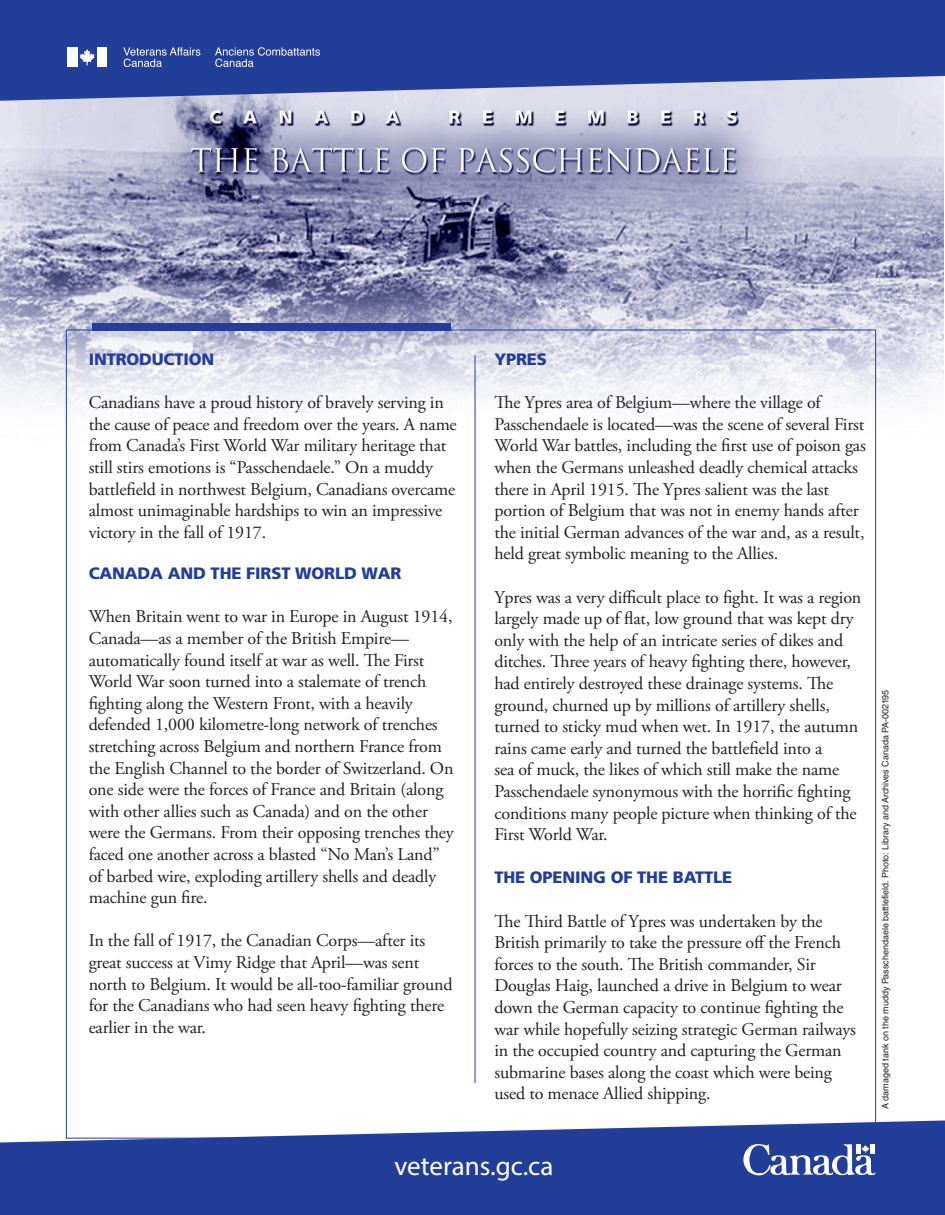
<style>
.page{position:relative;width:945px;height:1215px;background:#fff}
.page>*{position:absolute;margin:0;border:0;box-sizing:border-box;transform-origin:0 0}
.t1{font:27px "Myriad Pro";color:#fff}
.t2{font:18px/21.6px "Adobe Garamond Pro";letter-spacing:-.01em;color:#231f20}
.t3{font:900 16.5px "Frutiger LT Std";letter-spacing:-.01em;color:#233e98}
.t4{font:9px "Helvetica LT Std";color:#231f20}
</style>
<div class="page">
<img style="left:0;top:101px;width:944px;height:1015px">
<div style="left:92px;top:323px;width:359px;height:7px;background:#233e98"></div>
<hr style="left:475px;top:356px;width:1px;height:727px;background:#233e98">
<svg style="left:0;top:0;width:945px;height:101px;fill:#233e98"></svg>
<svg style="left:0;top:1120px;width:945px;height:95px;fill:#233e98"></svg>
<svg style="left:727px;top:1137px;width:155px;height:41px"></svg>
<svg style="left:123px;top:47px;width:77px;height:20px"></svg>
<svg style="left:215px;top:47px;width:105px;height:20px"></svg>
<div style="left:67px;top:47px;width:10px;height:20px;background:#fff"></div>
<div style="left:97px;top:47px;width:10px;height:20px;background:#fff"></div>
<svg style="left:80px;top:49px;width:15px;height:16px"></svg>
<p class="t3" style="left:89px;top:349px;width:127px">INTRODUCTION</p>
<p class="t2" style="left:89px;top:392px;width:370px">Canadians have a proud history of bravely serving in the cause of peace and freedom over the years. A name from Canada’s First World War military heritage that still stirs emotions is “Passchendaele.” On a muddy battlefield in northwest Belgium, Canadians overcame almost unimaginable hardships to win an impressive victory in the fall of 1917.</p>
<p class="t3" style="left:89px;top:563px;width:314px">CANADA AND THE FIRST WORLD WAR</p>
<p class="t2" style="left:89px;top:607px;width:367px">When Britain went to war in Europe in August 1914, Canada—as a member of the British Empire— automatically found itself at war as well. The First World War soon turned into a stalemate of trench fighting along the Western Front, with a heavily defended 1,000 kilometre-long network of trenches stretching across Belgium and northern France from the English Channel to the border of Switzerland. On one side were the forces of France and Britain (along with other allies such as Canada) and on the other were the Germans. From their opposing trenches they faced one another across a blasted “No Man’s Land” of barbed wire, exploding artillery shells and deadly machine gun fire.</p>
<p class="t2" style="left:89px;top:931px;width:365px">In the fall of 1917, the Canadian Corps—after its great success at Vimy Ridge that April—was sent north to Belgium. It would be all-too-familiar ground for the Canadians who had seen heavy fighting there earlier in the war.</p>
<p class="t3" style="left:494px;top:349px;width:54px">YPRES</p>
<p class="t2" style="left:494px;top:392px;width:373px">The Ypres area of Belgium—where the village of Passchendaele is located—was the scene of several First World War battles, including the first use of poison gas when the Germans unleashed deadly chemical attacks there in April 1915. The Ypres salient was the last portion of Belgium that was not in enemy hands after the initial German advances of the war and, as a result, held great symbolic meaning to the Allies.</p>
<p class="t2" style="left:494px;top:587px;width:368px">Ypres was a very difficult place to fight. It was a region largely made up of flat, low ground that was kept dry only with the help of an intricate series of dikes and ditches. Three years of heavy fighting there, however, had entirely destroyed these drainage systems. The ground, churned up by millions of artillery shells, turned to sticky mud when wet. In 1917, the autumn rains came early and turned the battlefield into a<br>sea of muck, the likes of which still make the name Passchendaele synonymous with the horrific fighting conditions many people picture when thinking of the First World War.</p>
<p class="t3" style="left:494px;top:868px;width:239px">THE OPENING OF THE BATTLE</p>
<p class="t2" style="left:494px;top:911px;width:363px">The Third Battle of Ypres was undertaken by the British primarily to take the pressure off the French forces to the south. The British commander, Sir Douglas Haig, launched a drive in Belgium to wear down the German capacity to continue fighting the war while hopefully seizing strategic German railways in the occupied country and capturing the German submarine bases along the coast which were being used to menace Allied shipping.</p>
<p class="t4" style="left:880px;top:1109px;width:421px;rotate:-90deg">A damaged tank on the muddy Passchendaele battlefield. Photo: Library and Archives Canada PA-002195</p>
<p class="t1" style="left:395px;top:1150px;width:160px">veterans.gc.ca</p>
</div>
